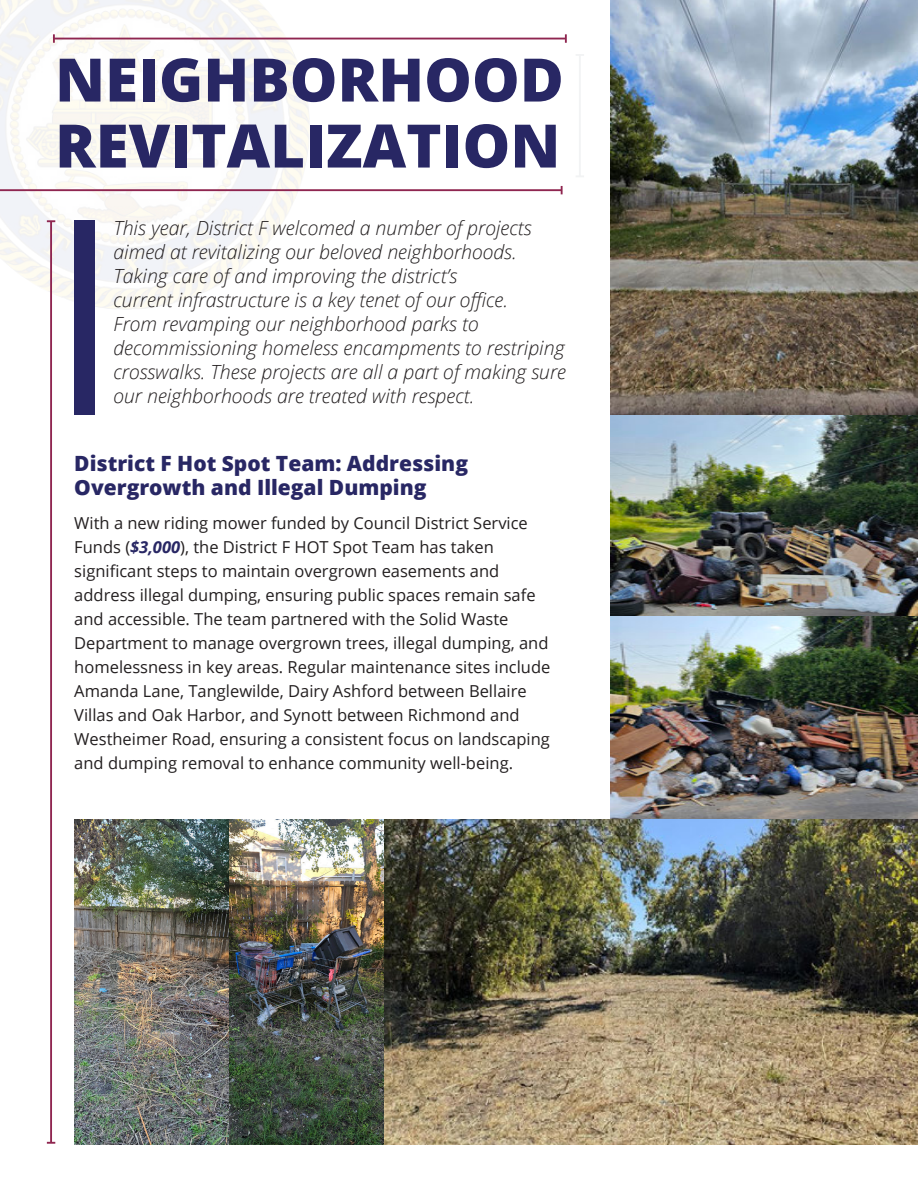
<style>
.page{position:relative;width:918px;height:1188px;background:#fff}
.page>*{position:absolute;margin:0;border:0;box-sizing:border-box;transform-origin:0 0}
.Headings{font:800 60px/66px "Open Sans";color:#282764}
.Subheadings{font:800 21px/24px "Open Sans";color:#282764}
.Page_intro{font:italic 300 19.5px/24px "Open Sans";color:#231f20}
.t1{font:16.5px/24px "Open Sans";color:#231f20}
.s1{font-weight:700;font-style:italic;color:#282764}
</style>
<div class="page">
<img style="left:0;top:0;width:360px;height:360px">
<hr style="left:50px;top:221px;width:2px;height:922px;background:#8f2650">
<svg style="left:47px;top:220px;width:8px;height:2px"></svg>
<svg style="left:47px;top:1142px;width:8px;height:2px"></svg>
<hr style="left:54px;top:38px;width:512px;height:1px;background:#8f2650">
<svg style="left:53px;top:34px;width:2px;height:9px"></svg>
<svg style="left:565px;top:34px;width:2px;height:9px"></svg>
<hr style="left:0;top:189px;width:562px;height:2px;background:#8f2650">
<svg style="left:561px;top:186px;width:2px;height:8px"></svg>
<hr style="left:579px;top:55px;width:2px;height:121px;background:#f2f3f4">
<svg style="left:576px;top:54px;width:8px;height:2px"></svg>
<div style="left:74px;top:220px;width:20px;height:195px;background:#282764"></div>
<img style="left:610px;top:0;width:308px;height:819px">
<img style="left:74px;top:819px;width:844px;height:325px">
<p class="Headings" style="left:55px;top:44px;width:510px">NEIGHBORHOOD<br>REVITALIZATION</p>
<p class="Page_intro" style="left:113px;top:215px;width:454px">This year, District F welcomed a number of projects aimed at revitalizing our beloved neighborhoods.<br>Taking care of and improving the district’s<br>current infrastructure is a key tenet of our office.<br>From revamping our neighborhood parks to decommissioning homeless encampments to restriping crosswalks. These projects are all a part of making sure our neighborhoods are treated with respect.</p>
<p class="Subheadings" style="left:74px;top:451px;width:395px">District F Hot Spot Team: Addressing<br>Overgrowth and Illegal Dumping</p>
<p class="t1" style="left:74px;top:510px;width:478px">With a new riding mower funded by Council District Service Funds (<span class="s1">$3,000</span>), the District F HOT Spot Team has taken significant steps to maintain overgrown easements and address illegal dumping, ensuring public spaces remain safe and accessible. The team partnered with the Solid Waste Department to manage overgrown trees, illegal dumping, and homelessness in key areas. Regular maintenance sites include Amanda Lane, Tanglewilde, Dairy Ashford between Bellaire Villas and Oak Harbor, and Synott between Richmond and Westheimer Road, ensuring a consistent focus on landscaping and dumping removal to enhance community well-being.</p>
</div>
